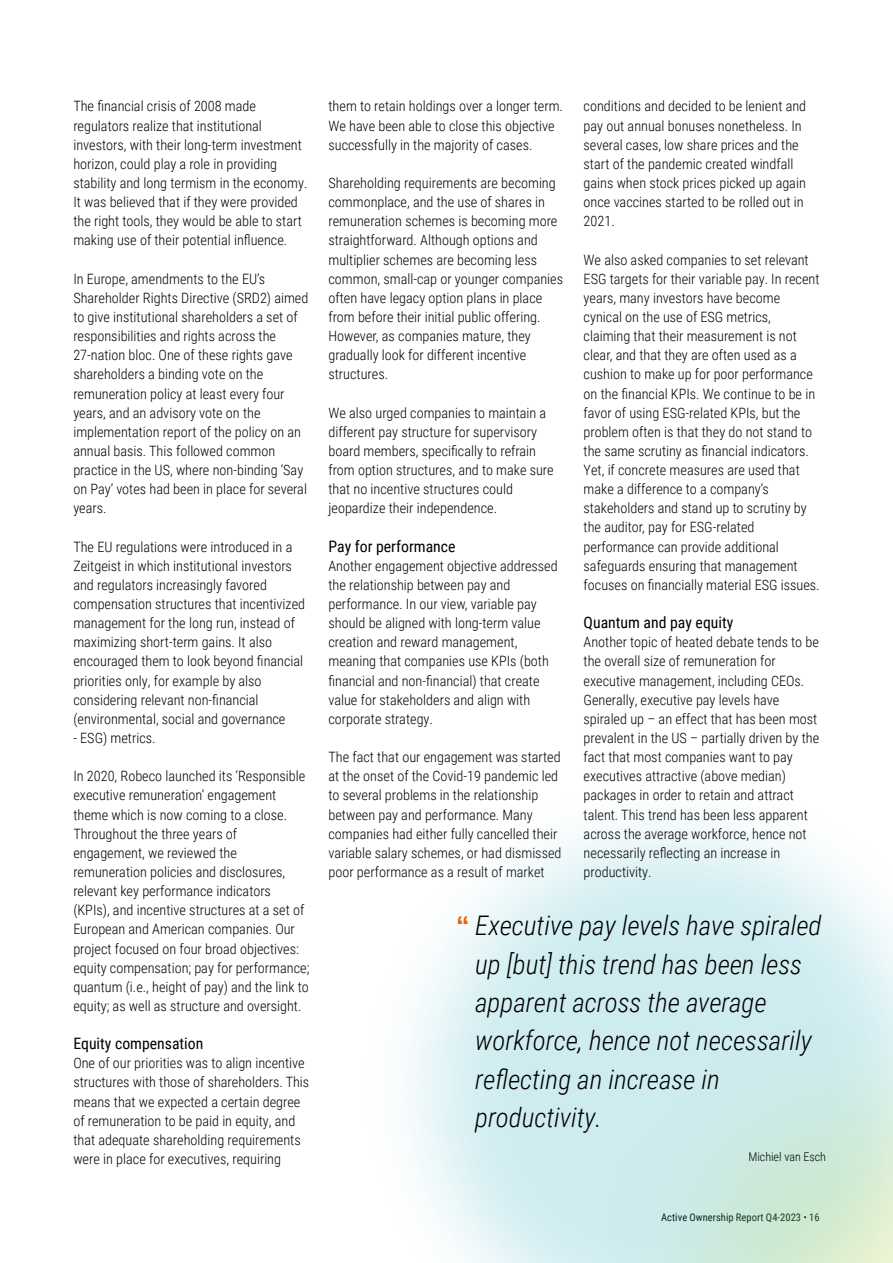
<style>
.page{position:relative;width:893px;height:1263px;background:#fff}
.page>*{position:absolute;margin:0;border:0;box-sizing:border-box;transform-origin:0 0}
.t1{font:italic 300 27px/38.2px "Roboto Condensed";color:#000}
.t2{font:15.75px "Roboto Condensed";color:#000}
.t3{font:300 14.25px/19.2px "Roboto Condensed";color:#000}
.t4{font:300 12px "Roboto Condensed";color:#000}
.t5{font:10.5px "Roboto Condensed";letter-spacing:.005em;color:#000}
.s1{font-family:"Ramabhadra";font-weight:400;font-style:normal;color:#e76408}
</style>
<div class="page">
<p class="t3" style="left:73px;top:96px;width:236px">The financial crisis of 2008 made regulators realize that institutional investors, with their long-term investment horizon, could play a role in providing stability and long termism in the economy.<br>It was believed that if they were provided the right tools, they would be able to start making use of their potential influence.</p>
<p class="t3" style="left:73px;top:268px;width:237px">In Europe, amendments to the EU’s Shareholder Rights Directive (SRD2) aimed to give institutional shareholders a set of responsibilities and rights across the 27-nation bloc. One of these rights gave shareholders a binding vote on the remuneration policy at least every four years, and an advisory vote on the implementation report of the policy on an annual basis. This followed common practice in the US, where non-binding ‘Say on Pay’ votes had been in place for several years.</p>
<p class="t3" style="left:73px;top:536px;width:233px">The EU regulations were introduced in a Zeitgeist in which institutional investors and regulators increasingly favored compensation structures that incentivized management for the long run, instead of maximizing short-term gains. It also encouraged them to look beyond financial priorities only, for example by also considering relevant non-financial (environmental, social and governance</p>
<p class="t3" style="left:73px;top:728px;width:84px">- ESG) metrics.</p>
<p class="t3" style="left:73px;top:766px;width:237px">In 2020, Robeco launched its ‘Responsible executive remuneration’ engagement theme which is now coming to a close.<br>Throughout the three years of engagement, we reviewed the remuneration policies and disclosures, relevant key performance indicators (KPIs), and incentive structures at a set of European and American companies. Our project focused on four broad objectives: equity compensation; pay for performance; quantum (i.e., height of pay) and the link to equity; as well as structure and oversight.</p>
<p class="t2" style="left:73px;top:1032px;width:132px">Equity compensation</p>
<p class="t3" style="left:73px;top:1053px;width:237px">One of our priorities was to align incentive structures with those of shareholders. This means that we expected a certain degree of remuneration to be paid in equity, and that adequate shareholding requirements were in place for executives, requiring</p>
<p class="t3" style="left:584px;top:96px;width:224px">conditions and decided to be lenient and pay out annual bonuses nonetheless. In several cases, low share prices and the start of the pandemic created windfall gains when stock prices picked up again once vaccines started to be rolled out in 2021.</p>
<p class="t3" style="left:584px;top:249px;width:237px">We also asked companies to set relevant ESG targets for their variable pay. In recent years, many investors have become cynical on the use of ESG metrics, claiming that their measurement is not clear, and that they are often used as a cushion to make up for poor performance on the financial KPIs. We continue to be in favor of using ESG-related KPIs, but the problem often is that they do not stand to the same scrutiny as financial indicators.<br>Yet, if concrete measures are used that make a difference to a company’s stakeholders and stand up to scrutiny by the auditor, pay for ESG-related performance can provide additional safeguards ensuring that management focuses on financially material ESG issues.</p>
<p class="t2" style="left:584px;top:611px;width:151px">Quantum and pay equity</p>
<p class="t3" style="left:584px;top:632px;width:237px">Another topic of heated debate tends to be the overall size of remuneration for executive management, including CEOs.<br>Generally, executive pay levels have spiraled up – an effect that has been most prevalent in the US – partially driven by the fact that most companies want to pay executives attractive (above median) packages in order to retain and attract talent. This trend has been less apparent across the average workforce, hence not necessarily reflecting an increase in productivity.</p>
<p class="t3" style="left:328px;top:96px;width:236px">them to retain holdings over a longer term.<br>We have been able to close this objective successfully in the majority of cases.</p>
<p class="t3" style="left:328px;top:173px;width:236px">Shareholding requirements are becoming commonplace, and the use of shares in remuneration schemes is becoming more straightforward. Although options and multiplier schemes are becoming less common, small-cap or younger companies often have legacy option plans in place from before their initial public offering.<br>However, as companies mature, they gradually look for different incentive structures.</p>
<p class="t3" style="left:328px;top:402px;width:227px">We also urged companies to maintain a different pay structure for supervisory board members, specifically to refrain from option structures, and to make sure that no incentive structures could jeopardize their independence.</p>
<p class="t2" style="left:328px;top:535px;width:129px">Pay for performance</p>
<p class="t3" style="left:328px;top:555px;width:231px">Another engagement objective addressed the relationship between pay and performance. In our view, variable pay should be aligned with long-term value creation and reward management, meaning that companies use KPIs (both financial and non-financial) that create value for stakeholders and align with corporate strategy.</p>
<p class="t3" style="left:328px;top:747px;width:235px">The fact that our engagement was started at the onset of the Covid-19 pandemic led to several problems in the relationship between pay and performance. Many companies had either fully cancelled their variable salary schemes, or had dismissed poor performance as a result of market</p>
<h1 class="t1" style="left:475px;top:906px;width:348px;text-indent:-19px"><span class="s1">“</span> Executive pay levels have spiraled up [but] this trend has been less apparent across the average workforce, hence not necessarily reflecting an increase in productivity.</h1>
<p class="t4" style="left:748px;top:1148px;width:79px">Michiel van Esch</p>
<p class="t5" style="left:661px;top:1210px;width:160px">Active Ownership Report Q4-2023 • 16</p>
</div>
